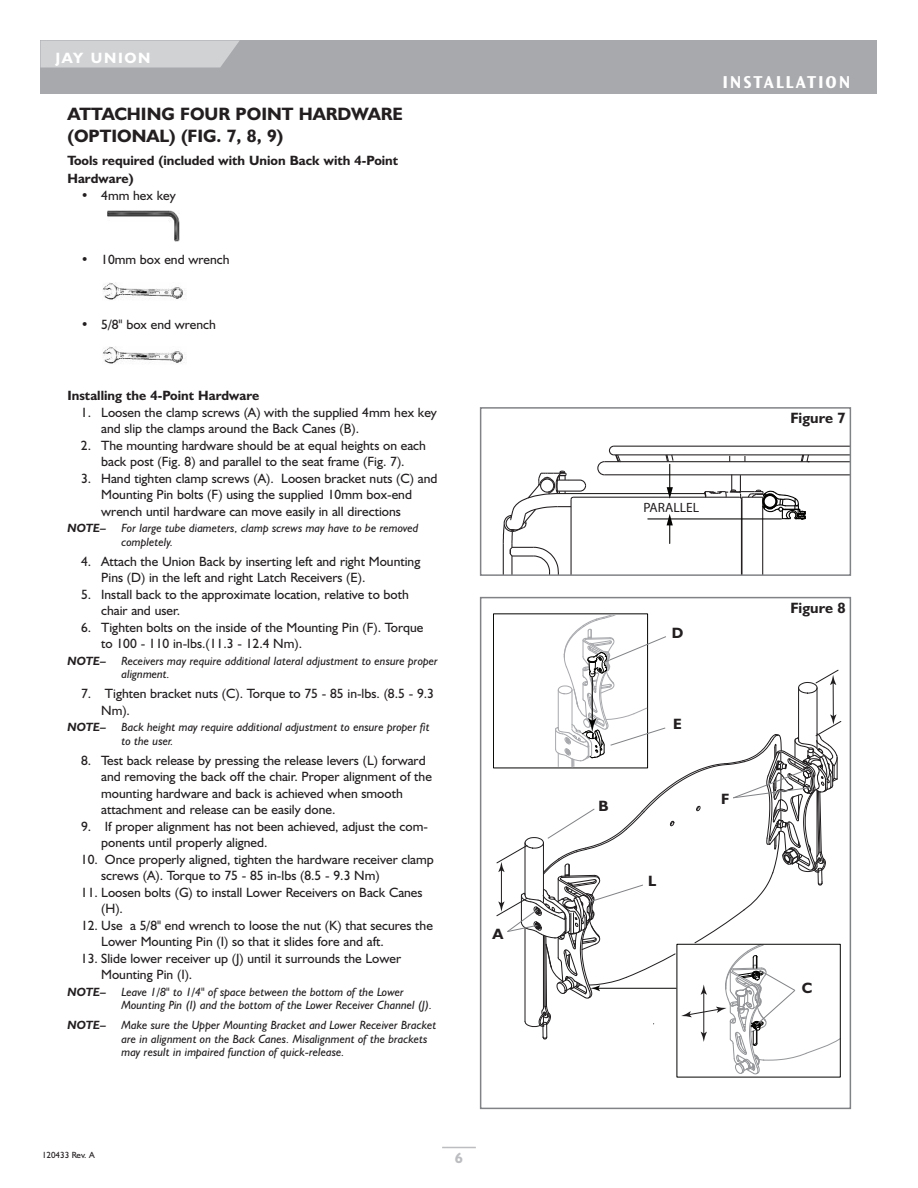
<style>
.page{position:relative;width:918px;height:1188px;background:#fff}
.page>*{position:absolute;margin:0;border:0;box-sizing:border-box;transform-origin:0 0}
.t1{font:700 18px/21.6px "Humanist 521 BT";color:#231f20}
.t2{font:18px "Ocean Sans MM.648.wt.475.wd";letter-spacing:.105em;color:#fff}
.t3{font:700 15px "Humanist 521 BT";color:#231f20}
.t4{font:700 15px "Humanist 521 BT";letter-spacing:.11em;color:#fff}
.t5{font:700 15px "Humanist 521 BT";color:#bcbdc0}
.t6{font:13.5px/16.5px "Humanist 521 BT";color:#231f20}
.t7{font:700 13.5px/18px "Humanist 521 BT";color:#231f20}
.t8{font:13.5px "Myriad";color:#231f20}
.t9{font:italic 12px/13.5px "Humanist 521 BT";color:#231f20}
.t10{font:italic 700 12px "Humanist 521 BT";color:#231f20}
.t11{font:9px "Humanist 521 BT";color:#231f20}
</style>
<div class="page">
<div style="left:40px;top:40px;width:838px;height:54px;background:#a8a9ad"></div>
<svg style="left:40px;top:40px;width:200px;height:28px;background:#cdced0"></svg>
<hr style="left:573px;top:497px;width:166px;height:1px;background:#231f20">
<hr style="left:557px;top:493px;width:148px;height:1px;background:#231f20">
<svg style="left:800px;top:455px;width:10px;height:8px"></svg>
<hr style="left:614px;top:454px;width:236px;height:1px;background:#231f20">
<hr style="left:614px;top:446px;width:236px;height:1px;background:#231f20">
<hr style="left:604px;top:461px;width:246px;height:1px;background:#231f20">
<hr style="left:604px;top:474px;width:246px;height:1px;background:#231f20">
<svg style="left:597px;top:446px;width:25px;height:30px"></svg>
<svg style="left:503px;top:470px;width:84px;height:103px"></svg>
<hr style="left:762px;top:497px;width:1px;height:77px;background:#231f20">
<hr style="left:741px;top:497px;width:2px;height:77px;background:#231f20">
<svg style="left:703px;top:475px;width:103px;height:45px"></svg>
<div style="left:763px;top:495px;width:14px;height:13px;border:1px dashed #040503;border-radius:50%"></div>
<div style="left:763px;top:494px;width:14px;height:15px;border:1px dashed #040503;border-radius:50%"></div>
<hr style="left:648px;top:518px;width:133px;height:1px;background:#040503">
<svg style="left:665px;top:454px;width:9px;height:45px"></svg>
<svg style="left:667px;top:514px;width:6px;height:29px"></svg>
<div style="left:480px;top:407px;width:371px;height:169px;border:2px solid #808285"></div>
<div style="left:480px;top:597px;width:371px;height:512px;border:2px solid #808285"></div>
<svg style="left:496px;top:614px;width:345px;height:461px"></svg>
<img style="left:103px;top:347px;width:82px;height:17px">
<img style="left:103px;top:282px;width:82px;height:18px">
<img style="left:107px;top:211px;width:73px;height:30px">
<hr style="left:442px;top:1147px;width:34px;height:1px;background:#bcbdc0">
<p class="t4" style="left:56px;top:52px;width:97px">JAY UNION</p>
<h1 class="t1" style="left:68px;top:105px;width:337px">ATTACHING FOUR POINT HARDWARE (OPTIONAL) (FIG. 7, 8, 9)</h1>
<p class="t7" style="left:67px;top:153px;width:332px">Tools required (included with Union Back with 4-Point<br>Hardware)</p>
<p class="t6" style="left:81px;top:188px;width:96px">• 4mm hex key</p>
<p class="t6" style="left:81px;top:253px;width:150px">• 10mm box end wrench</p>
<p class="t6" style="left:81px;top:317px;width:137px">• 5/8" box end wrench</p>
<p class="t7" style="left:67px;top:388px;width:193px">Installing the 4-Point Hardware</p>
<p class="t6" style="left:101px;top:405px;width:337px;text-indent:-20px">1. Loosen the clamp screws (A) with the supplied 4mm hex key and slip the clamps around the Back Canes (B).</p>
<p class="t6" style="left:81px;top:438px;width:346px;text-align:center">2. The mounting hardware should be at equal heights on each back post (Fig. 8) and parallel to the seat frame (Fig. 7).</p>
<p class="t6" style="left:101px;top:471px;width:338px;text-indent:-20px">3. Hand tighten clamp screws (A). Loosen bracket nuts (C) and<br>Mounting Pin bolts (F) using the supplied 10mm box-end wrench until hardware can move easily in all directions</p>
<p class="t10" style="left:68px;top:524px;width:40px">NOTE–</p>
<p class="t9" style="left:121px;top:523px;width:299px">For large tube diameters, clamp screws may have to be removed completely.</p>
<p class="t6" style="left:101px;top:554px;width:321px;text-indent:-20px">4. Attach the Union Back by inserting left and right Mounting<br>Pins (D) in the left and right Latch Receivers (E).</p>
<p class="t6" style="left:101px;top:587px;width:309px;text-indent:-20px">5. Install back to the approximate location, relative to both chair and user.</p>
<p class="t6" style="left:101px;top:620px;width:324px;text-indent:-20px">6. Tighten bolts on the inside of the Mounting Pin (F). Torque to 100 - 110 in-lbs.(11.3 - 12.4 Nm).</p>
<p class="t10" style="left:68px;top:657px;width:40px">NOTE–</p>
<p class="t9" style="left:122px;top:655px;width:318px">Receivers may require additional lateral adjustment to ensure proper alignment.</p>
<p class="t6" style="left:101px;top:687px;width:334px;text-indent:-20px">7. Tighten bracket nuts (C). Torque to 75 - 85 in-lbs. (8.5 - 9.3<br>Nm).</p>
<p class="t10" style="left:68px;top:723px;width:40px">NOTE–</p>
<p class="t9" style="left:122px;top:722px;width:310px">Back height may require additional adjustment to ensure proper fit to the user.</p>
<p class="t6" style="left:101px;top:753px;width:332px;text-indent:-20px">8. Test back release by pressing the release levers (L) forward and removing the back off the chair. Proper alignment of the mounting hardware and back is achieved when smooth attachment and release can be easily done.</p>
<p class="t6" style="left:101px;top:819px;width:328px;text-indent:-20px">9. If proper alignment has not been achieved, adjust the com&shy;ponents until properly aligned.</p>
<p class="t6" style="left:101px;top:852px;width:334px;text-indent:-20px">10. Once properly aligned, tighten the hardware receiver clamp screws (A). Torque to 75 - 85 in-lbs (8.5 - 9.3 Nm)</p>
<p class="t6" style="left:101px;top:885px;width:323px;text-indent:-20px">11. Loosen bolts (G) to install Lower Receivers on Back Canes (H).</p>
<p class="t6" style="left:101px;top:918px;width:333px;text-indent:-20px">12. Use a 5/8" end wrench to loose the nut (K) that secures the<br>Lower Mounting Pin (I) so that it slides fore and aft.</p>
<p class="t6" style="left:101px;top:951px;width:302px;text-indent:-20px">13. Slide lower receiver up (J) until it surrounds the Lower<br>Mounting Pin (I).</p>
<p class="t10" style="left:68px;top:988px;width:40px">NOTE–</p>
<p class="t9" style="left:122px;top:986px;width:312px">Leave 1/8" to 1/4" of space between the bottom of the Lower<br>Mounting Pin (I) and the bottom of the Lower Receiver Channel (J).</p>
<p class="t10" style="left:68px;top:1021px;width:40px">NOTE–</p>
<p class="t9" style="left:121px;top:1020px;width:317px">Make sure the Upper Mounting Bracket and Lower Receiver Bracket are in alignment on the Back Canes. Misalignment of the brackets may result in impaired function of quick-release.</p>
<p class="t3" style="left:492px;top:929px;width:12px">A</p>
<p class="t11" style="left:42px;top:1152px;width:54px">120433 Rev. A</p>
<p class="t5" style="left:455px;top:1152px;width:10px">6</p>
<h1 class="t2" style="left:722px;top:75px;width:130px">INSTALLATION</h1>
<p class="t8" style="left:644px;top:502px;width:57px">PARALLEL</p>
<p class="t3" style="left:599px;top:801px;width:12px">B</p>
<p class="t3" style="left:672px;top:628px;width:13px">D</p>
<p class="t3" style="left:673px;top:719px;width:10px">E</p>
<p class="t3" style="left:648px;top:876px;width:10px">L</p>
<p class="t3" style="left:721px;top:794px;width:10px">F</p>
<p class="t3" style="left:790px;top:413px;width:57px">Figure 7</p>
<p class="t3" style="left:790px;top:603px;width:57px">Figure 8</p>
<p class="t3" style="left:802px;top:982px;width:12px">C</p>
</div>
